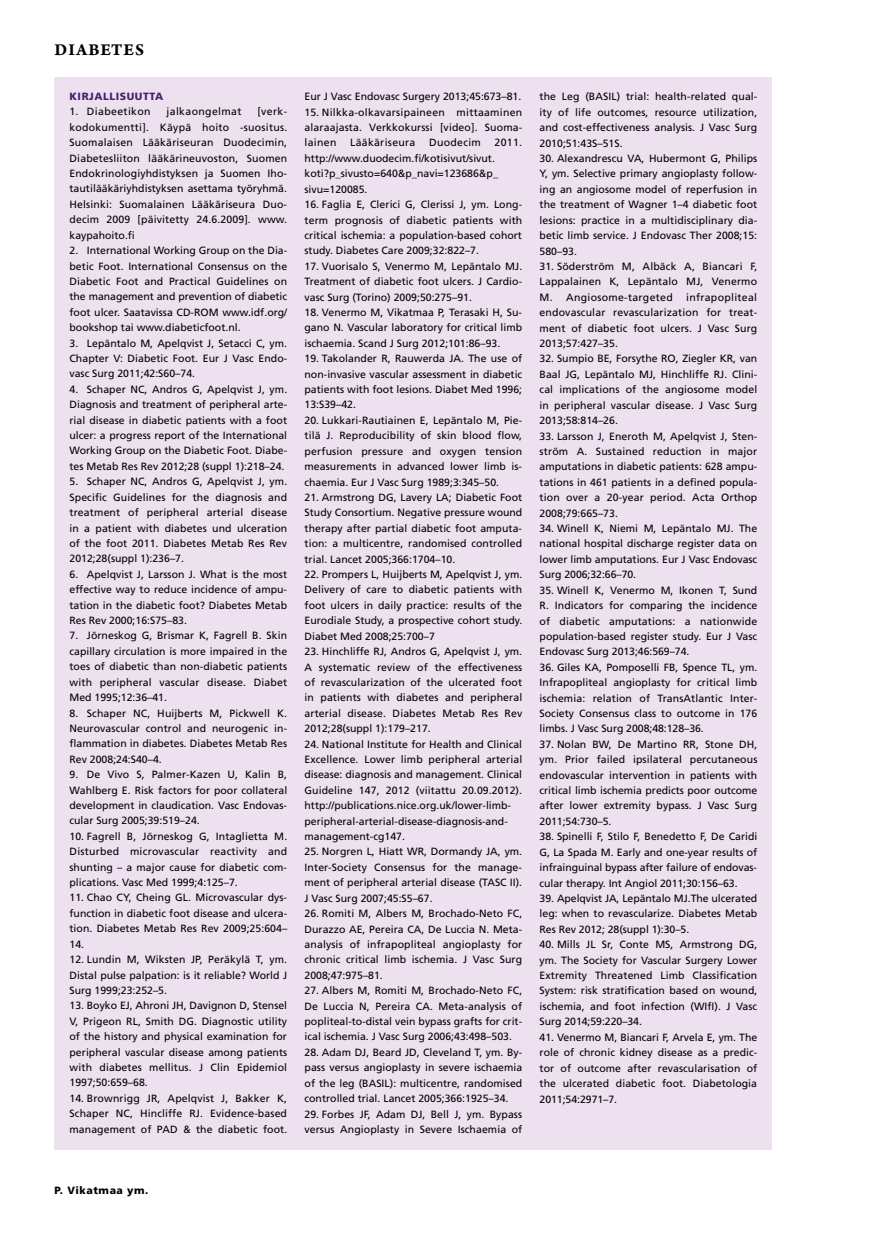
<style>
.page{position:relative;width:874px;height:1241px;background:#fff}
.page>*{position:absolute;margin:0;border:0;box-sizing:border-box;transform-origin:0 0}
.t1{font:17.5px "Arno Pro Bold Sm Text";letter-spacing:.055em;color:#000}
.t2{font:10.5px/15.4px "Frutiger LT Std";color:#000;text-align:justify}
.t3{font:10.5px "Frutiger LT Std";letter-spacing:.035em;color:#000}
.t4{font:10.5px "Frutiger LT Std";letter-spacing:.03em;color:#000}
.t5{font:900 10.5px "Frutiger LT Std";letter-spacing:.05em;color:#49236c}
.t6{font:900 10.5px "Frutiger LT Std";letter-spacing:.05em;color:#000}
</style>
<div class="page">
<div style="left:55px;top:77px;width:716px;height:1072px;background:#ede1ef"></div>
<h1 class="t1" style="left:55px;top:39px;width:91px">DIABETES</h1>
<p class="t5" style="left:69px;top:90px;width:95px">KIRJALLISUUTTA</p>
<p class="t3" style="left:69px;top:105px;width:83px">1. Diabeetikon</p>
<p class="t3" style="left:166px;top:105px;width:77px">jalkaongelmat</p>
<p class="t2" style="left:69px;top:104px;width:219px;text-indent:188px">[verk&shy;kodokumentti]. Käypä hoito ‑suositus.<br>Suomalaisen Lääkäriseuran Duodecimin, Diabetesliiton lääkärineuvoston, Suomen Endokrinologiyhdistyksen ja Suomen Iho&shy;tautilääkäriyhdistyksen asettama työryhmä.<br>Helsinki: Suomalainen Lääkäriseura Duo&shy;decim 2009 [päivitetty 24.6.2009]. www. kaypahoito.fi</p>
<p class="t2" style="left:69px;top:243px;width:219px">2. International Working Group on the Dia&shy;betic Foot. International Consensus on the Diabetic Foot and Practical Guidelines on the management and prevention of diabetic foot ulcer. Saatavissa CD-ROM www.idf.org/ bookshop tai www.diabeticfoot.nl.</p>
<p class="t2" style="left:69px;top:335px;width:219px">3. Lepäntalo M, Apelqvist J, Setacci C, ym.<br>Chapter V: Diabetic Foot. Eur J Vasc Endo&shy;vasc Surg 2011;42:S60–74.</p>
<p class="t2" style="left:69px;top:381px;width:219px">4. Schaper NC, Andros G, Apelqvist J, ym.<br>Diagnosis and treatment of peripheral arte&shy;rial disease in diabetic patients with a foot ulcer: a progress report of the International Working Group on the Diabetic Foot. Diabe&shy;tes Metab Res Rev 2012;28 (suppl 1):218–24.</p>
<p class="t2" style="left:69px;top:474px;width:219px">5. Schaper NC, Andros G, Apelqvist J, ym.<br>Specific Guidelines for the diagnosis and treatment of peripheral arterial disease in a patient with diabetes und ulceration of the foot 2011. Diabetes Metab Res Rev 2012;28(suppl 1):236–7.</p>
<p class="t2" style="left:69px;top:566px;width:219px">6. Apelqvist J, Larsson J. What is the most effective way to reduce incidence of ampu&shy;tation in the diabetic foot? Diabetes Metab Res Rev 2000;16:S75–83.</p>
<p class="t2" style="left:69px;top:628px;width:219px">7. Jörneskog G, Brismar K, Fagrell B. Skin capillary circulation is more impaired in the toes of diabetic than non-diabetic patients with peripheral vascular disease. Diabet Med 1995;12:36–41.</p>
<p class="t2" style="left:69px;top:705px;width:219px">8. Schaper NC, Huijberts M, Pickwell K.<br>Neurovascular control and neurogenic in&shy;flammation in diabetes. Diabetes Metab Res Rev 2008;24:S40–4.</p>
<p class="t2" style="left:69px;top:766px;width:219px">9. De Vivo S, Palmer-Kazen U, Kalin B, Wahlberg E. Risk factors for poor collateral development in claudication. Vasc Endovas&shy;cular Surg 2005;39:519–24.</p>
<p class="t2" style="left:69px;top:828px;width:219px">10. Fagrell B, Jörneskog G, Intaglietta M.<br>Disturbed microvascular reactivity and shunting – a major cause for diabetic com&shy;plications. Vasc Med 1999;4:125–7.</p>
<p class="t2" style="left:69px;top:890px;width:219px">11. Chao CY, Cheing GL. Microvascular dys&shy;function in diabetic foot disease and ulcera&shy;tion. Diabetes Metab Res Rev 2009;25:604– 14.</p>
<p class="t2" style="left:69px;top:951px;width:219px">12. Lundin M, Wiksten JP, Peräkylä T, ym.<br>Distal pulse palpation: is it reliable? World J Surg 1999;23:252–5.</p>
<p class="t2" style="left:69px;top:997px;width:219px">13. Boyko EJ, Ahroni JH, Davignon D, Stensel V, Prigeon RL, Smith DG. Diagnostic utility of the history and physical examination for peripheral vascular disease among patients with diabetes mellitus. J Clin Epidemiol 1997;50:659–68.</p>
<p class="t2" style="left:69px;top:1090px;width:219px">14. Brownrigg JR, Apelqvist J, Bakker K, Schaper NC, Hincliffe RJ. Evidence-based management of PAD &amp; the diabetic foot.</p>
<p class="t2" style="left:304px;top:89px;width:218px">Eur J Vasc Endovasc Surgery 2013;45:673–81.</p>
<p class="t2" style="left:304px;top:104px;width:219px">15. Nilkka-olkavarsipaineen mittaaminen alaraajasta. Verkkokurssi [video]. Suoma&shy;lainen</p>
<p class="t4" style="left:350px;top:137px;width:67px">Lääkäriseura</p>
<p class="t4" style="left:429px;top:137px;width:53px">Duodecim</p>
<p class="t2" style="left:304px;top:135px;width:219px;text-align:left;text-indent:190px">2011. http://www.duodecim.fi/kotisivut/sivut. koti?p_sivusto=640&amp;p_navi=123686&amp;p_ sivu=120085.</p>
<p class="t2" style="left:304px;top:197px;width:219px">16. Faglia E, Clerici G, Clerissi J, ym. Long&shy;term prognosis of diabetic patients with critical ischemia: a population-based cohort study. Diabetes Care 2009;32:822–7.</p>
<p class="t2" style="left:304px;top:258px;width:219px">17. Vuorisalo S, Venermo M, Lepäntalo MJ.<br>Treatment of diabetic foot ulcers. J Cardio&shy;vasc Surg (Torino) 2009;50:275–91.</p>
<p class="t2" style="left:304px;top:304px;width:219px">18. Venermo M, Vikatmaa P, Terasaki H, Su&shy;gano N. Vascular laboratory for critical limb ischaemia. Scand J Surg 2012;101:86–93.</p>
<p class="t2" style="left:304px;top:351px;width:219px">19. Takolander R, Rauwerda JA. The use of non-invasive vascular assessment in diabetic patients with foot lesions. Diabet Med 1996; 13:S39–42.</p>
<p class="t2" style="left:304px;top:412px;width:219px">20. Lukkari-Rautiainen E, Lepäntalo M, Pie&shy;tilä J. Reproducibility of skin blood flow, perfusion pressure and oxygen tension measurements in advanced lower limb is&shy;chaemia. Eur J Vasc Surg 1989;3:345–50.</p>
<p class="t2" style="left:304px;top:489px;width:219px">21. Armstrong DG, Lavery LA; Diabetic Foot Study Consortium. Negative pressure wound therapy after partial diabetic foot amputa&shy;tion: a multicentre, randomised controlled trial. Lancet 2005;366:1704–10.</p>
<p class="t2" style="left:304px;top:566px;width:219px">22. Prompers L, Huijberts M, Apelqvist J, ym.<br>Delivery of care to diabetic patients with foot ulcers in daily practice: results of the Eurodiale Study, a prospective cohort study.<br>Diabet Med 2008;25:700–7</p>
<p class="t2" style="left:304px;top:643px;width:219px">23. Hinchliffe RJ, Andros G, Apelqvist J, ym.<br>A systematic review of the effectiveness of revascularization of the ulcerated foot in patients with diabetes and peripheral arterial disease. Diabetes Metab Res Rev 2012;28(suppl 1):179–217.</p>
<p class="t2" style="left:304px;top:736px;width:219px;text-align:left">24. National Institute for Health and Clinical Excellence. Lower limb peripheral arterial disease: diagnosis and management. Clinical Guideline 147, 2012 (viitattu 20.09.2012). http://publications.nice.org.uk/lower-limb&shy;peripheral-arterial-disease-diagnosis-and&shy;management-cg147.</p>
<p class="t2" style="left:304px;top:844px;width:219px">25. Norgren L, Hiatt WR, Dormandy JA, ym.<br>Inter-Society Consensus for the manage&shy;ment of peripheral arterial disease (TASC II).<br>J Vasc Surg 2007;45:S5–67.</p>
<p class="t2" style="left:304px;top:905px;width:219px">26. Romiti M, Albers M, Brochado-Neto FC, Durazzo AE, Pereira CA, De Luccia N. Meta&shy;analysis of infrapopliteal angioplasty for chronic critical limb ischemia. J Vasc Surg 2008;47:975–81.</p>
<p class="t2" style="left:304px;top:982px;width:219px">27. Albers M, Romiti M, Brochado-Neto FC, De Luccia N, Pereira CA. Meta-analysis of popliteal-to-distal vein bypass grafts for crit&shy;ical ischemia. J Vasc Surg 2006;43:498–503.</p>
<p class="t2" style="left:304px;top:1044px;width:219px">28. Adam DJ, Beard JD, Cleveland T, ym. By&shy;pass versus angioplasty in severe ischaemia of the leg (BASIL): multicentre, randomised controlled trial. Lancet 2005;366:1925–34.</p>
<p class="t2" style="left:304px;top:1105px;width:219px">29. Forbes JF, Adam DJ, Bell J, ym. Bypass versus Angioplasty in Severe Ischaemia of</p>
<p class="t2" style="left:539px;top:89px;width:219px">the Leg (BASIL) trial: health-related qual&shy;ity of life outcomes, resource utilization, and cost-effectiveness analysis. J Vasc Surg 2010;51:43S–51S.</p>
<p class="t2" style="left:539px;top:151px;width:219px">30. Alexandrescu VA, Hubermont G, Philips Y, ym. Selective primary angioplasty follow&shy;ing an angiosome model of reperfusion in the treatment of Wagner 1–4 diabetic foot lesions: practice in a multidisciplinary dia&shy;betic limb service. J Endovasc Ther 2008;15:<br>580–93.</p>
<p class="t2" style="left:539px;top:258px;width:219px">31. Söderström M, Albäck A, Biancari F, Lappalainen K, Lepäntalo MJ, Venermo M. Angiosome-targeted</p>
<p class="t2" style="left:539px;top:289px;width:219px;text-indent:146px">infrapopliteal endovascular revascularization for treat&shy;ment of diabetic foot ulcers. J Vasc Surg 2013;57:427–35.</p>
<p class="t2" style="left:539px;top:351px;width:219px">32. Sumpio BE, Forsythe RO, Ziegler KR, van Baal JG, Lepäntalo MJ, Hinchliffe RJ. Clini&shy;cal implications of the angiosome model in peripheral vascular disease. J Vasc Surg 2013;58:814–26.</p>
<p class="t2" style="left:539px;top:428px;width:219px">33. Larsson J, Eneroth M, Apelqvist J, Sten&shy;ström A. Sustained reduction in major amputations in diabetic patients: 628 ampu&shy;tations in 461 patients in a defined popula&shy;tion over a 20-year period. Acta Orthop 2008;79:665–73.</p>
<p class="t2" style="left:539px;top:520px;width:219px">34. Winell K, Niemi M, Lepäntalo MJ. The national hospital discharge register data on lower limb amputations. Eur J Vasc Endovasc Surg 2006;32:66–70.</p>
<p class="t2" style="left:539px;top:582px;width:219px">35. Winell K, Venermo M, Ikonen T, Sund R. Indicators for comparing the incidence of diabetic amputations: a nationwide population-based register study. Eur J Vasc Endovasc Surg 2013;46:569–74.</p>
<p class="t2" style="left:539px;top:659px;width:219px">36. Giles KA, Pomposelli FB, Spence TL, ym.<br>Infrapopliteal angioplasty for critical limb ischemia: relation of TransAtlantic Inter-Society Consensus class to outcome in 176 limbs. J Vasc Surg 2008;48:128–36.</p>
<p class="t2" style="left:539px;top:736px;width:219px">37. Nolan BW, De Martino RR, Stone DH, ym. Prior failed ipsilateral percutaneous endovascular intervention in patients with critical limb ischemia predicts poor outcome after lower extremity bypass. J Vasc Surg 2011;54:730–5.</p>
<p class="t2" style="left:539px;top:828px;width:219px">38. Spinelli F, Stilo F, Benedetto F, De Caridi G, La Spada M. Early and one-year results of infrainguinal bypass after failure of endovas&shy;cular therapy. Int Angiol 2011;30:156–63.</p>
<p class="t2" style="left:539px;top:890px;width:219px">39. Apelqvist JA, Lepäntalo MJ.The ulcerated leg: when to revascularize. Diabetes Metab Res Rev 2012; 28(suppl 1):30–5.</p>
<p class="t2" style="left:539px;top:936px;width:219px">40. Mills JL Sr, Conte MS, Armstrong DG, ym. The Society for Vascular Surgery Lower Extremity Threatened Limb Classification System: risk stratification based on wound, ischemia, and foot infection (WIfI). J Vasc Surg 2014;59:220–34.</p>
<p class="t2" style="left:539px;top:1029px;width:219px">41. Venermo M, Biancari F, Arvela E, ym. The role of chronic kidney disease as a predic&shy;tor of outcome after revascularisation of the ulcerated diabetic foot. Diabetologia 2011;54:2971–7.</p>
<p class="t6" style="left:54px;top:1183px;width:96px">P. Vikatmaa ym.</p>
</div>
